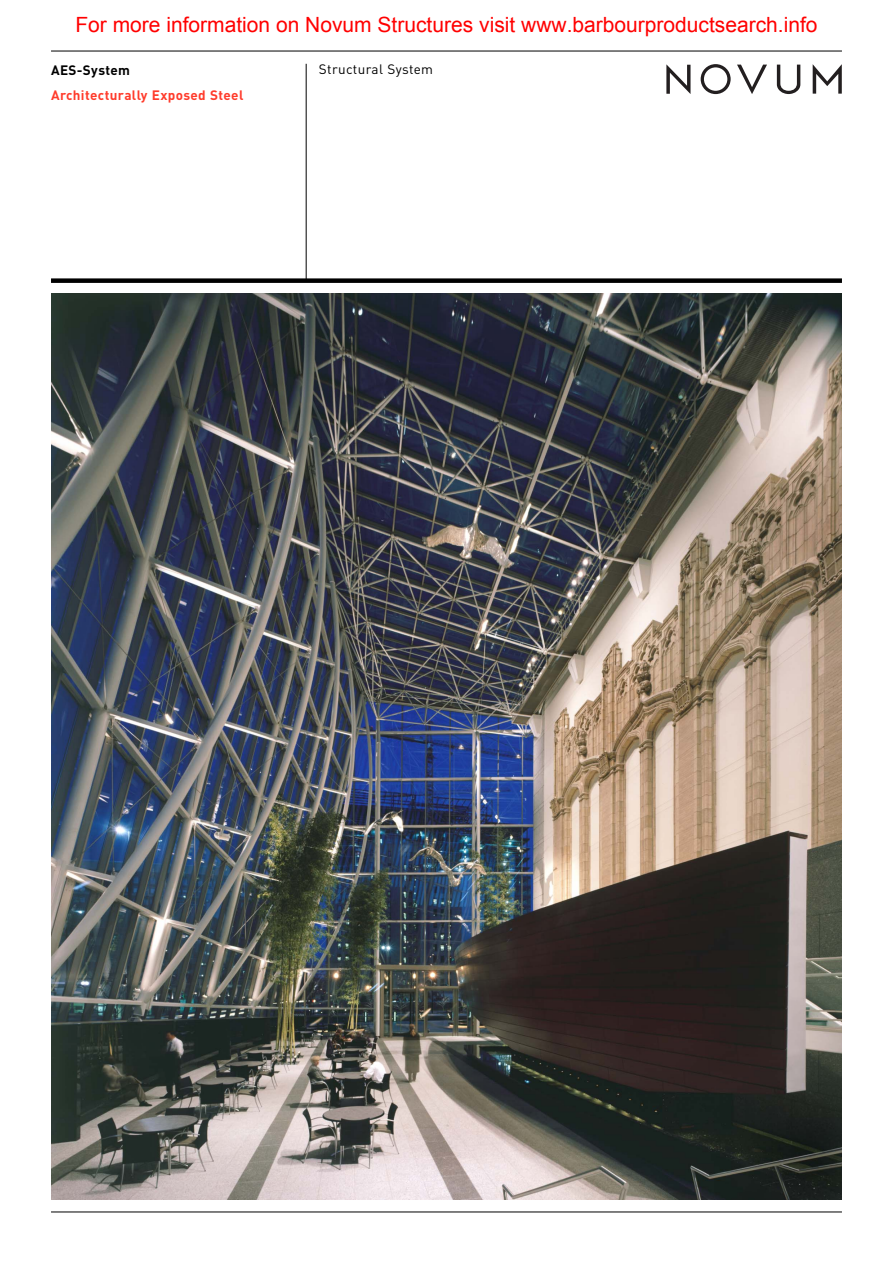
<style>
.page{position:relative;width:893px;height:1263px;background:#fff}
.page>*{position:absolute;margin:0;border:0;box-sizing:border-box;transform-origin:0 0}
.t1{font:21px "Arial";color:#f00}
.t2{font:700 13.5px "DIN";letter-spacing:.025em;color:#ff3c2c}
.t3{font:13.5px "DIN";letter-spacing:.025em;color:#000}
.t4{font:700 13.5px "DIN";letter-spacing:.025em;color:#000}
</style>
<div class="page">
<img style="left:51px;top:293px;width:791px;height:906px">
<svg style="left:701px;top:64px;width:30px;height:30px"></svg>
<svg style="left:777px;top:65px;width:23px;height:29px"></svg>
<svg style="left:813px;top:64px;width:29px;height:30px"></svg>
<svg style="left:737px;top:65px;width:30px;height:29px"></svg>
<svg style="left:666px;top:64px;width:24px;height:30px"></svg>
<hr style="left:51px;top:51px;width:791px;height:1px;background:#000">
<hr style="left:51px;top:1212px;width:791px;height:1px;background:#000">
<div style="left:51px;top:278px;width:791px;height:5px;background:#000"></div>
<hr style="left:306px;top:64px;width:1px;height:217px;background:#000">
<p class="t1" style="left:75px;top:11px;width:744px">For more information on Novum Structures visit www.barbourproductsearch.info</p>
<p class="t4" style="left:51px;top:65px;width:80px">AES-System</p>
<p class="t2" style="left:51px;top:91px;width:194px">Architecturally Exposed Steel</p>
<p class="t3" style="left:319px;top:65px;width:116px">Structural System</p>
</div>
